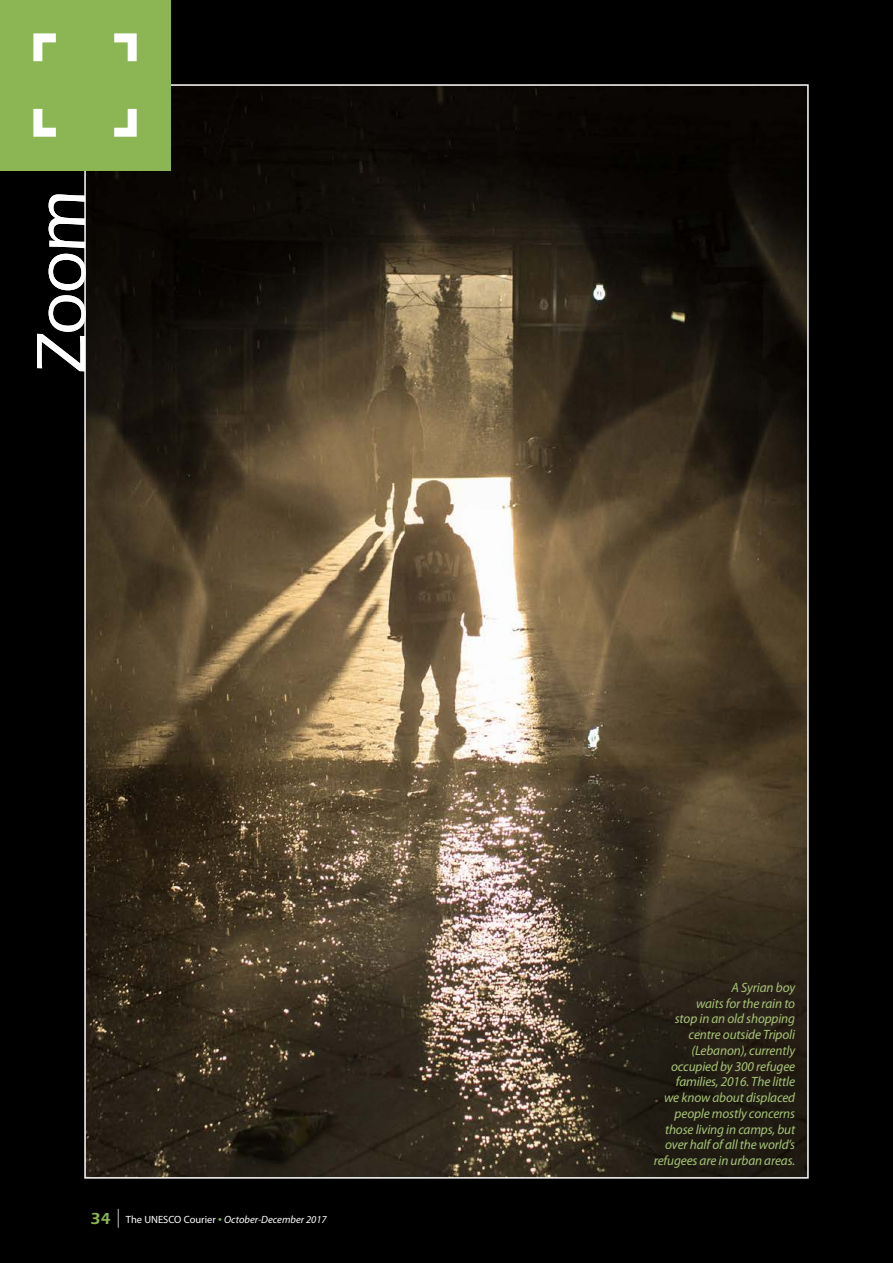
<style>
.page{position:relative;width:893px;height:1263px;background:#000}
.page>*{position:absolute;margin:0;border:0;box-sizing:border-box;transform-origin:0 0}
.t1{font:500 72px "ITC Eras Std";color:#fff}
.Légende_zoom{font:italic 13.5px/15.8px "Myriad Pro";letter-spacing:-.01em;color:#a6c477;text-align:right}
.Courrier_Gauche_Blan{font:italic 10.5px "Myriad Pro";color:#fff}
.s1{font-family:"ITC Eras Std";font-weight:600;font-style:normal;font-size:16.5px;color:#8cb653}
.s2{font-style:normal;font-size:18.9px}
.s3{font-style:normal}
.s4{font-style:normal;font-size:13.5px;color:#8cb653}
</style>
<div class="page">
<img style="left:87px;top:87px;width:719px;height:1088px">
<div style="left:0;top:0;width:170px;height:170px;background:#8cb653"></div>
<svg style="left:33px;top:33px;width:104px;height:104px"></svg>
<p class="t1" style="left:21px;top:374px;width:184px;rotate:-90deg">Zoom</p>
<p class="Courrier_Gauche_Blan" style="left:90px;top:1212px;width:238px"><span class="s1">34</span> <span class="s2">|</span> <span class="s3">The UNESCO Courier</span> <span class="s4">•</span> October-December 2017</p>
<p class="Légende_zoom" style="left:654px;top:979px;width:143px">A Syrian boy<br>waits for the rain to<br>stop in an old shopping centre outside Tripoli (Lebanon), currently occupied by 300 refugee families, 2016. The little<br>we know about displaced people mostly concerns those living in camps, but over half of all the world’s refugees are in urban areas.</p>
</div>
